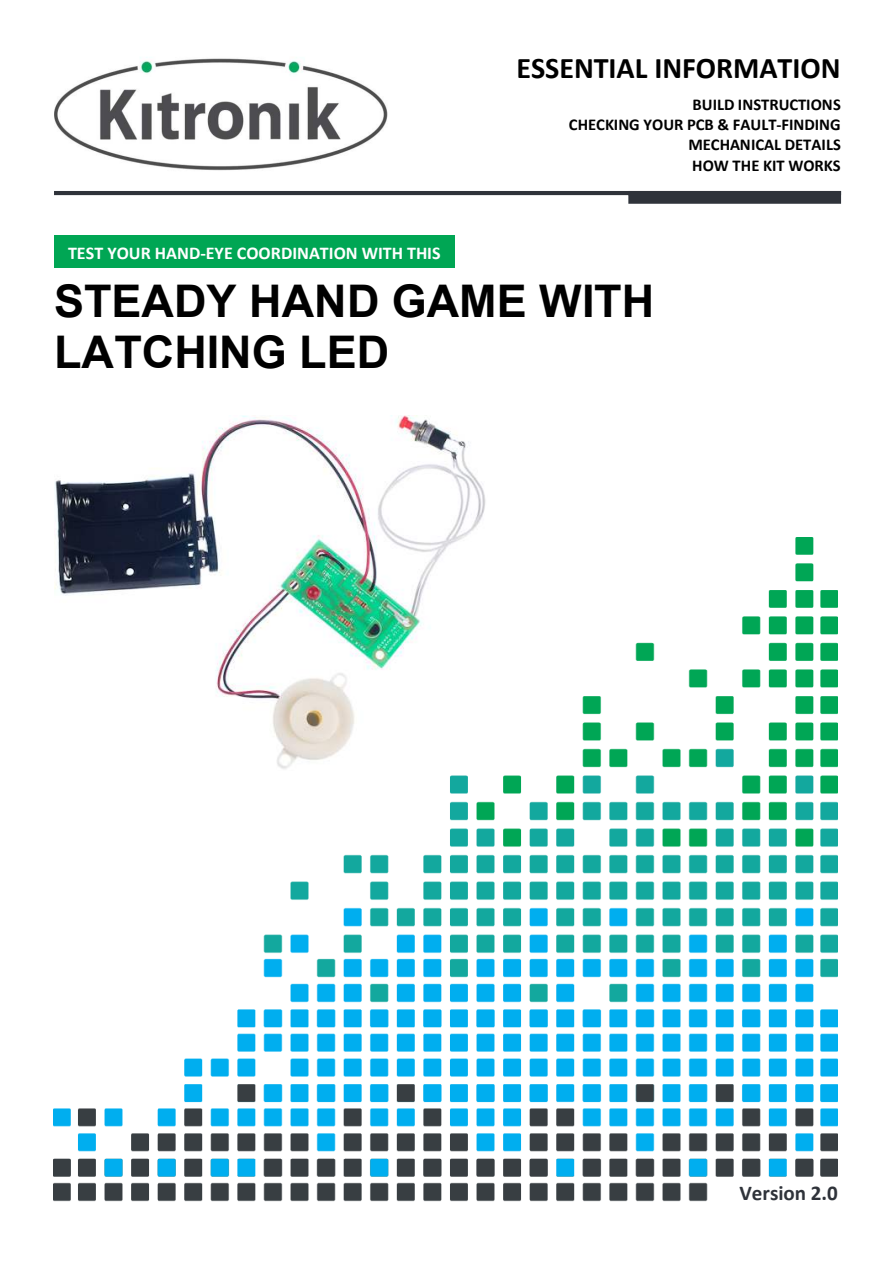
<style>
.page{position:relative;width:893px;height:1263px;background:#fff}
.page>*{position:absolute;margin:0;border:0;box-sizing:border-box;transform-origin:0 0}
.t1{font:700 45px/51.6px "Arial";color:#000}
.t2{font:700 30px "Calibri";color:#000}
.t3{font:700 21px "Calibri";color:#2f333a}
.t4{font:700 18px "Calibri";color:#fff}
.t5{font:700 16.5px/20.1px "Calibri";color:#000;text-align:right}
</style>
<div class="page">
<img style="left:54px;top:537px;width:783px;height:665px">
<svg style="left:54px;top:191px;width:787px;height:13px"></svg>
<div style="left:54px;top:235px;width:401px;height:32px;background:#00a654"></div>
<div style="left:714px;top:1180px;width:128px;height:26px;background:#fff"></div>
<img style="left:54px;top:57px;width:334px;height:114px">
<img style="left:54px;top:415px;width:433px;height:356px">
<p class="t4" style="left:68px;top:242px;width:374px">TEST YOUR HAND-EYE COORDINATION WITH THIS</p>
<h2 class="t2" style="left:516px;top:50px;width:326px">ESSENTIAL INFORMATION</h2>
<p class="t5" style="left:569px;top:94px;width:273px">BUILD INSTRUCTIONS<br>CHECKING YOUR PCB &amp; FAULT-FINDING<br>MECHANICAL DETAILS<br>HOW THE KIT WORKS</p>
<h1 class="t1" style="left:54px;top:275px;width:601px">STEADY HAND GAME WITH<br>LATCHING LED</h1>
<p class="t3" style="left:739px;top:1180px;width:100px">Version 2.0</p>
</div>
